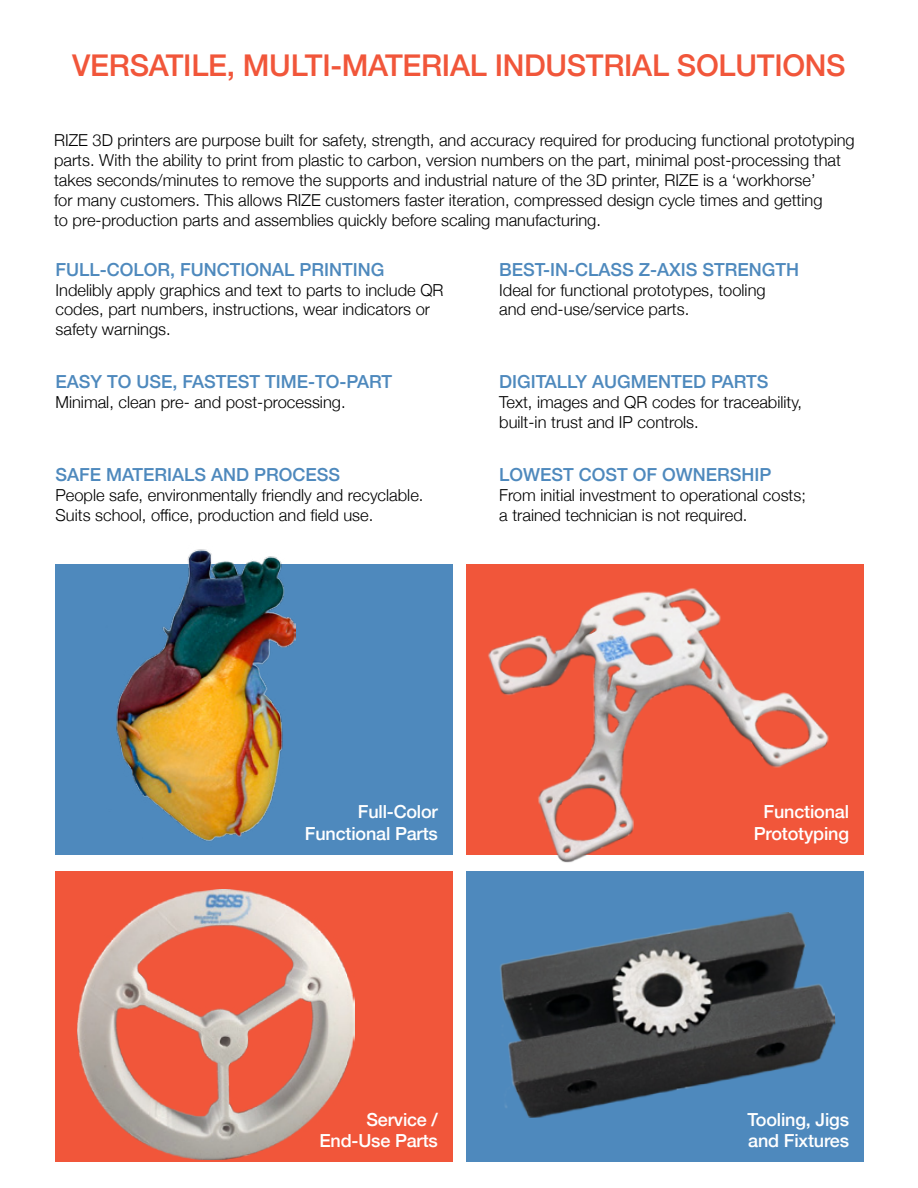
<style>
.page{position:relative;width:918px;height:1188px;background:#fff}
.page>*{position:absolute;margin:0;border:0;box-sizing:border-box;transform-origin:0 0}
.t1{font:500 30px "Helvetica Neue";letter-spacing:-.01em;color:#f1563a}
.t2{font:500 18px "Helvetica Neue";color:#4e89bd}
.t3{font:500 18px/21.6px "Helvetica Neue";letter-spacing:-.01em;color:#fff;text-align:right}
.t4{font:300 16.5px/19.8px "Helvetica Neue";color:#000}
</style>
<div class="page">
<div style="left:467px;top:871px;width:397px;height:290px;background:#4e89bd"></div>
<div style="left:56px;top:871px;width:397px;height:290px;background:#f1563a"></div>
<div style="left:56px;top:564px;width:397px;height:290px;background:#4e89bd"></div>
<div style="left:467px;top:564px;width:397px;height:290px;background:#f1563a"></div>
<img style="left:78px;top:889px;width:277px;height:270px">
<img style="left:116px;top:549px;width:180px;height:293px">
<img style="left:500px;top:912px;width:336px;height:206px">
<img style="left:483px;top:588px;width:356px;height:275px">
<h1 class="t1" style="left:72px;top:41px;width:771px">VERSATILE, MULTI-MATERIAL INDUSTRIAL SO LUTIONS</h1>
<p class="t4" style="left:54px;top:129px;width:802px">RIZE 3D printers are purpose built for safety, strength, and accuracy required for producing functional prototyping parts. With the ability to print from plastic to carbon, version numbers on the part, minimal post-processing that takes seconds/minutes to remove the supports and industrial nature of the 3D printer, RIZE is a ‘workhorse’<br>for many customers. This allows RIZE customers faster iteration, compressed design cycle times and getting<br>to pre-production parts and assemblies quickly before scaling manufacturing.</p>
<p class="t2" style="left:56px;top:255px;width:331px">FULL-COLOR, FUNCTIONAL PRI NTING</p>
<p class="t4" style="left:56px;top:279px;width:390px">Indelibly apply graphics and text to parts to include QR codes, part numbers, instructions, wear indicators or safety warnings.</p>
<p class="t2" style="left:499px;top:255px;width:299px">BEST-IN-CLASS Z-AXIS STRENGTH</p>
<p class="t4" style="left:499px;top:279px;width:268px">Ideal for functional prototypes, tooling and end-use/service parts.</p>
<p class="t2" style="left:56px;top:368px;width:338px">EASY TO US E, FASTEST TIM E-TO-PART</p>
<p class="t4" style="left:56px;top:391px;width:292px">Minimal, clean pre- and post-processing.</p>
<p class="t2" style="left:56px;top:461px;width:225px">SAFE MATERIALS AND PROC</p>
<p class="t2" style="left:306px;top:461px;width:24px">ESS</p>
<p class="t4" style="left:56px;top:484px;width:370px">People safe, environmentally friendly and recyclable.<br>Suits school, office, production and field use.</p>
<p class="t2" style="left:499px;top:368px;width:269px">DI GITALLY AUGMENTED PARTS</p>
<p class="t4" style="left:499px;top:391px;width:304px">Text, images and QR codes for traceability, built-in trust and IP controls.</p>
<p class="t2" style="left:499px;top:461px;width:15px">LOW</p>
<p class="t2" style="left:540px;top:461px;width:53px">EST COS</p>
<p class="t2" style="left:617px;top:461px;width:111px">T OF OWNERSHI</p>
<p class="t2" style="left:760px;top:461px;width:14px">P</p>
<p class="t4" style="left:499px;top:484px;width:308px">From initial investment to operational costs; a trained technician is not required.</p>
<p class="t3" style="left:305px;top:800px;width:135px">FULL-COLOR<br>FUNCTIONAL PARTS</p>
<p class="t3" style="left:754px;top:800px;width:97px;text-align:center">FUNCTIONAL<br>PROTOTYPING</p>
<p class="t3" style="left:319px;top:1107px;width:120px">SERVICE /<br>END-USE PARTS</p>
<p class="t3" style="left:747px;top:1107px;width:103px;text-align:left">TOOLING, JIGS<br>AND FIXTURES</p>
</div>
